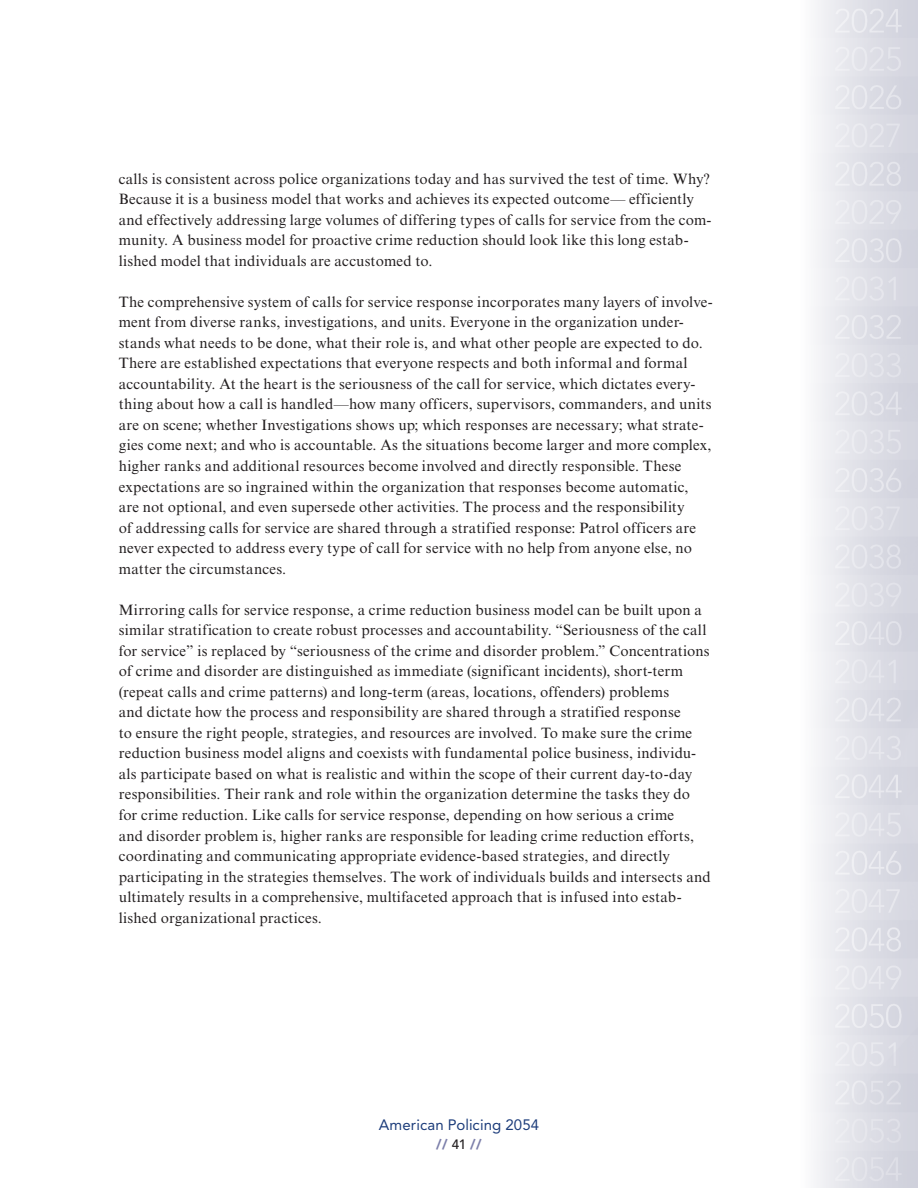
<style>
.page{position:relative;width:918px;height:1188px;background:#fff}
.page>*{position:absolute;margin:0;border:0;box-sizing:border-box;transform-origin:0 0}
.t1{font:15px/20.5px "Times New Roman MT Std";letter-spacing:.015em;color:#231f20}
.t2{font:15px "Avenir LT Std";letter-spacing:.005em;color:#1d3d7b}
.t3{font:900 13.5px "Avenir LT Std";color:#7c7faa}
.s1{font-weight:500;color:#231f20}
</style>
<div class="page">
<img style="left:815px;top:0;width:103px;height:1188px">
<p class="t1" style="left:119px;top:168px;width:594px">calls is consistent across police organizations today and has survived the test of time. Why?<br>Because it is a business model that works and achieves its expected outcome— efficiently and effectively addressing large volumes of differing types of calls for service from the com&shy;munity. A business model for proactive crime reduction should look like this long estab&shy;lished model that individuals are accustomed to.</p>
<p class="t1" style="left:119px;top:291px;width:596px">The comprehensive system of calls for service response incorporates many layers of involve&shy;ment from diverse ranks, investigations, and units. Everyone in the organization under&shy;stands what needs to be done, what their role is, and what other people are expected to do.<br>There are established expectations that everyone respects and both informal and formal accountability. At the heart is the seriousness of the call for service, which dictates every&shy;thing about how a call is handled—how many officers, supervisors, commanders, and units are on scene; whether Investigations shows up; which responses are necessary; what strate&shy;gies come next; and who is accountable. As the situations become larger and more complex, higher ranks and additional resources become involved and directly responsible. These expectations are so ingrained within the organization that responses become automatic,<br>are not optional, and even supersede other activities. The process and the responsibility<br>of addressing calls for service are shared through a stratified response: Patrol officers are never expected to address every type of call for service with no help from anyone else, no matter the circumstances.</p>
<p class="t1" style="left:119px;top:599px;width:593px">Mirroring calls for service response, a crime reduction business model can be built upon a similar stratification to create robust processes and accountability. “Seriousness of the call for service” is replaced by “seriousness of the crime and disorder problem.” Concentrations of crime and disorder are distinguished as immediate (significant incidents), short-term (repeat calls and crime patterns) and long-term (areas, locations, offenders) problems<br>and dictate how the process and responsibility are shared through a stratified response<br>to ensure the right people, strategies, and resources are involved. To make sure the crime reduction business model aligns and coexists with fundamental police business, individu&shy;als participate based on what is realistic and within the scope of their current day-to-day responsibilities. Their rank and role within the organization determine the tasks they do for crime reduction. Like calls for service response, depending on how serious a crime<br>and disorder problem is, higher ranks are responsible for leading crime reduction efforts, coordinating and communicating appropriate evidence-based strategies, and directly participating in the strategies themselves. The work of individuals builds and intersects and ultimately results in a comprehensive, multifaceted approach that is infused into estab&shy;lished organizational practices.</p>
<p class="t2" style="left:379px;top:1116px;width:162px">American Policing 2054</p>
<p class="t3" style="left:436px;top:1137px;width:47px">// <span class="s1">41</span> //</p>
</div>
